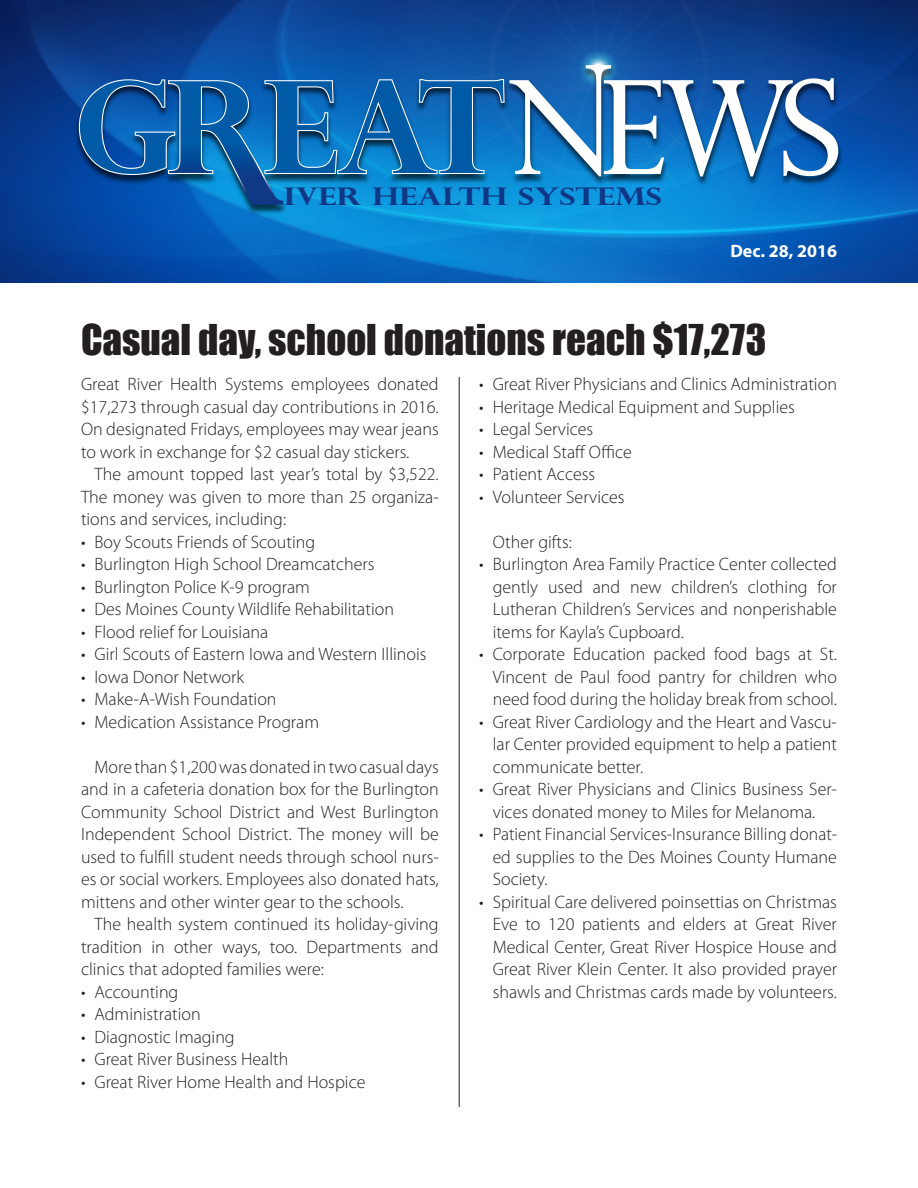
<style>
.page{position:relative;width:918px;height:1188px;background:#fff}
.page>*{position:absolute;margin:0;border:0;box-sizing:border-box;transform-origin:0 0}
.GN_Head{font:39px "Impact";color:#231f20}
.t1{font:700 24.45px "Perpetua Titling";color:#103785;scale:1.28 1}
.GN_Bullet{font:300 18px/22.5px "Myriad Pro";color:#231f20;text-align:justify}
.GN_Body{font:300 18px/22.5px "Myriad Pro";color:#231f20;text-align:justify}
.GN_First_Para{font:300 18px/22.5px "Myriad Pro";color:#231f20;text-align:justify}
.t2{font:700 18px "Myriad Pro";color:#fff}
</style>
<div class="page">
<svg style="left:0;top:0;width:918px;height:282px;background:#0757aa"></svg>
<img style="left:72px;top:64px;width:773px;height:152px">
<svg style="left:79px;top:0;width:759px;height:205px;background:#1d65ab"></svg>
<hr style="left:459px;top:377px;width:1px;height:730px;background:#231f20">
<p class="t1" style="left:284px;top:181px;width:297px">IVER HEALTH SYSTEMS</p>
<p class="t2" style="left:730px;top:239px;width:108px">Dec. 28, 2016</p>
<p class="GN_Head" style="left:81px;top:309px;width:687px">Casual day, school donations reach $17,273</p>
<p class="GN_First_Para" style="left:81px;top:373px;width:359px">Great River Health Systems employees donated $17,273 through casual day contributions in 2016.<br>On designated Fridays, employees may wear jeans to work in exchange for $2 casual day stickers.</p>
<p class="GN_Body" style="left:81px;top:463px;width:359px;text-indent:14px">The amount topped last year’s total by $3,522.<br>The money was given to more than 25 organiza&shy;tions and services, including:</p>
<p class="GN_Bullet" style="left:81px;top:531px;width:236px">• Boy Scouts Friends of Scouting</p>
<p class="GN_Bullet" style="left:81px;top:553px;width:295px">• Burlington High School Dreamcatchers</p>
<p class="GN_Bullet" style="left:81px;top:576px;width:230px">• Burlington Police K-9 program</p>
<p class="GN_Bullet" style="left:81px;top:598px;width:315px">• Des Moines County Wildlife Rehabilitation</p>
<p class="GN_Bullet" style="left:81px;top:621px;width:189px">• Flood relief for Louisiana</p>
<p class="GN_Bullet" style="left:81px;top:643px;width:347px">• Girl Scouts of Eastern Iowa and Western Illinois</p>
<p class="GN_Bullet" style="left:81px;top:666px;width:165px">• Iowa Donor Network</p>
<p class="GN_Bullet" style="left:81px;top:688px;width:197px">• Make-A-Wish Foundation</p>
<p class="GN_Bullet" style="left:81px;top:711px;width:240px">• Medication Assistance Program</p>
<p class="GN_Body" style="left:81px;top:756px;width:359px;text-indent:14px">More than $1,200 was donated in two casual days and in a cafeteria donation box for the Burlington Community School District and West Burlington Independent School District. The money will be used to fulfill student needs through school nurs&shy;es or social workers. Employees also donated hats, mittens and other winter gear to the schools.</p>
<p class="GN_Body" style="left:81px;top:913px;width:359px;text-indent:14px">The health system continued its holiday-giving tradition in other ways, too. Departments and clinics that adopted families were:</p>
<p class="GN_Bullet" style="left:81px;top:981px;width:99px">• Accounting</p>
<p class="GN_Bullet" style="left:81px;top:1003px;width:121px">• Administration</p>
<p class="GN_Bullet" style="left:81px;top:1026px;width:155px">• Diagnostic Imaging</p>
<p class="GN_Bullet" style="left:81px;top:1048px;width:209px">• Great River Business Health</p>
<p class="GN_Bullet" style="left:81px;top:1071px;width:286px">• Great River Home Health and Hospice</p>
<p class="GN_Bullet" style="left:479px;top:373px;width:359px">• Great River Physicians and Clinics Administration</p>
<p class="GN_Bullet" style="left:479px;top:396px;width:317px">• Heritage Medical Equipment and Supplies</p>
<p class="GN_Bullet" style="left:479px;top:418px;width:116px">• Legal Services</p>
<p class="GN_Bullet" style="left:479px;top:441px;width:154px">• Medical Staff Office</p>
<p class="GN_Bullet" style="left:479px;top:463px;width:117px">• Patient Access</p>
<p class="GN_Bullet" style="left:479px;top:486px;width:147px">• Volunteer Services</p>
<p class="GN_Body" style="left:493px;top:531px;width:81px">Other gifts:</p>
<p class="GN_Bullet" style="left:493px;top:553px;width:346px;text-indent:-14px">• Burlington Area Family Practice Center collected gently used and new children’s clothing for Lutheran Children’s Services and nonperishable items for Kayla’s Cupboard.</p>
<p class="GN_Bullet" style="left:493px;top:643px;width:346px;text-indent:-14px">• Corporate Education packed food bags at St.<br>Vincent de Paul food pantry for children who need food during the holiday break from school.</p>
<p class="GN_Bullet" style="left:493px;top:711px;width:346px;text-indent:-14px">• Great River Cardiology and the Heart and Vascu&shy;lar Center provided equipment to help a patient communicate better.</p>
<p class="GN_Bullet" style="left:479px;top:778px;width:359px;text-align:center">• Great River Physicians and Clinics Business Ser&shy;vices donated money to Miles for Melanoma.</p>
<p class="GN_Bullet" style="left:493px;top:823px;width:346px;text-indent:-14px">• Patient Financial Services-Insurance Billing donat&shy;ed supplies to the Des Moines County Humane Society.</p>
<p class="GN_Bullet" style="left:493px;top:891px;width:346px;text-indent:-14px">• Spiritual Care delivered poinsettias on Christmas Eve to 120 patients and elders at Great River Medical Center, Great River Hospice House and Great River Klein Center. It also provided prayer shawls and Christmas cards made by volunteers.</p>
</div>
